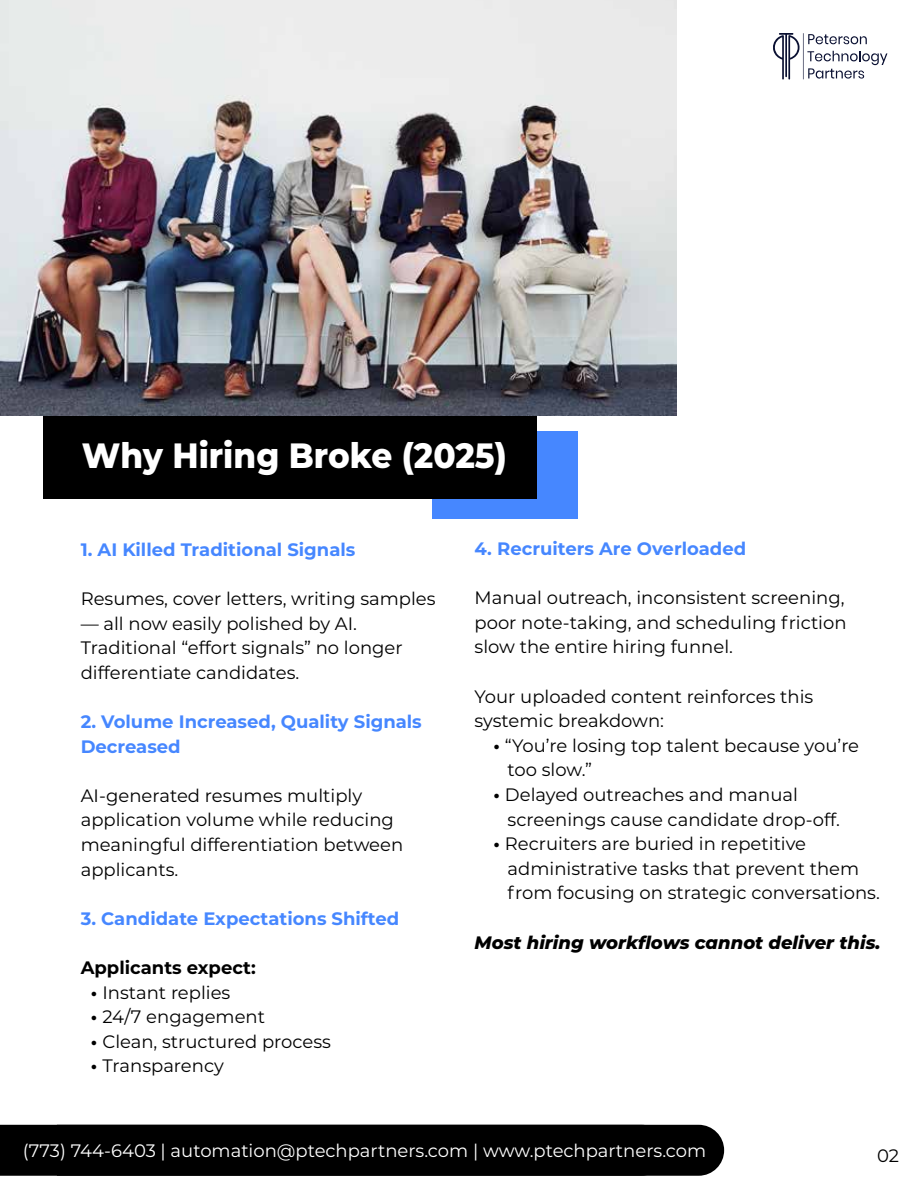
<style>
.page{position:relative;width:918px;height:1188px;background:#fff}
.page>*{position:absolute;margin:0;border:0;box-sizing:border-box;transform-origin:0 0}
.t1{font:800 35.1px "Montserrat";color:#fff;scale:.93 1}
.t2{font:18px/24.6px "Montserrat";color:#000}
.t3{font:700 18px/24.6px "Montserrat";color:#4687ff}
.t4{font:18px "Montserrat";color:#fff}
.t5{font:italic 800 18px "Montserrat";color:#000}
.t6{font:700 18px "Montserrat";color:#000}
.s1{font-weight:700}
</style>
<div class="page">
<div style="left:432px;top:431px;width:146px;height:87px;background:#4687ff"></div>
<div style="left:43px;top:374px;width:494px;height:124px;background:#000"></div>
<img style="left:0;top:0;width:677px;height:415px">
<svg style="left:773px;top:33px;width:114px;height:47px"></svg>
<div style="left:0;top:1125px;width:724px;height:51px;background:#000"></div>
<h1 class="t1" style="left:82px;top:439px;width:458px">Why Hiring Broke (2025)</h1>
<p class="t3" style="left:81px;top:538px;width:276px">1. AI Killed Traditional Signals</p>
<p class="t2" style="left:81px;top:587px;width:356px">Resumes, cover letters, writing samples</p>
<p class="t2" style="left:81px;top:611px;width:324px">— all now easily polished by AI.<br>Traditional “effort signals” no longer differentiate candidates.</p>
<p class="t3" style="left:81px;top:710px;width:343px">2. Volume Increased, Quality Signals<br>Decreased</p>
<p class="t2" style="left:81px;top:784px;width:324px">AI-generated resumes multiply application volume while reducing meaningful differentiation between applicants.</p>
<p class="t3" style="left:81px;top:907px;width:320px">3. Candidate Expectations Shifted</p>
<p class="t6" style="left:81px;top:960px;width:177px">Applicants expect:</p>
<p class="t2" style="left:91px;top:980px;width:141px"><span class="s1">•</span> Instant replies</p>
<p class="t2" style="left:91px;top:1005px;width:176px"><span class="s1">•</span> 24/7 engagement</p>
<p class="t2" style="left:91px;top:1030px;width:242px"><span class="s1">•</span> Clean, structured process</p>
<p class="t2" style="left:91px;top:1054px;width:134px"><span class="s1">•</span> Transparency</p>
<p class="t3" style="left:475px;top:537px;width:273px">4. Recruiters Are Overloaded</p>
<p class="t2" style="left:475px;top:586px;width:374px;text-align:justify">Manual outreach, inconsistent screening, poor note-taking, and scheduling friction slow the entire hiring funnel.</p>
<p class="t2" style="left:475px;top:685px;width:340px">Your uploaded content reinforces this systemic breakdown:</p>
<p class="t2" style="left:508px;top:734px;width:353px;text-indent:-14px"><span class="s1">•</span> “You’re losing top talent because you’re too slow.”</p>
<p class="t2" style="left:508px;top:783px;width:334px;text-indent:-14px"><span class="s1">•</span> Delayed outreaches and manual screenings cause candidate drop-off.</p>
<p class="t2" style="left:508px;top:832px;width:374px;text-indent:-14px"><span class="s1">•</span> Recruiters are buried in repetitive administrative tasks that prevent them from focusing on strategic conversations.</p>
<p class="t5" style="left:475px;top:934px;width:408px">Most hiring workflows cannot deliver this.</p>
<p class="t4" style="left:23px;top:1142px;width:685px">(773) 744-6403 | automation@ptechpartners.com | www.ptechpartners.com</p>
<p class="t2" style="left:877px;top:1144px;width:24px">02</p>
</div>
